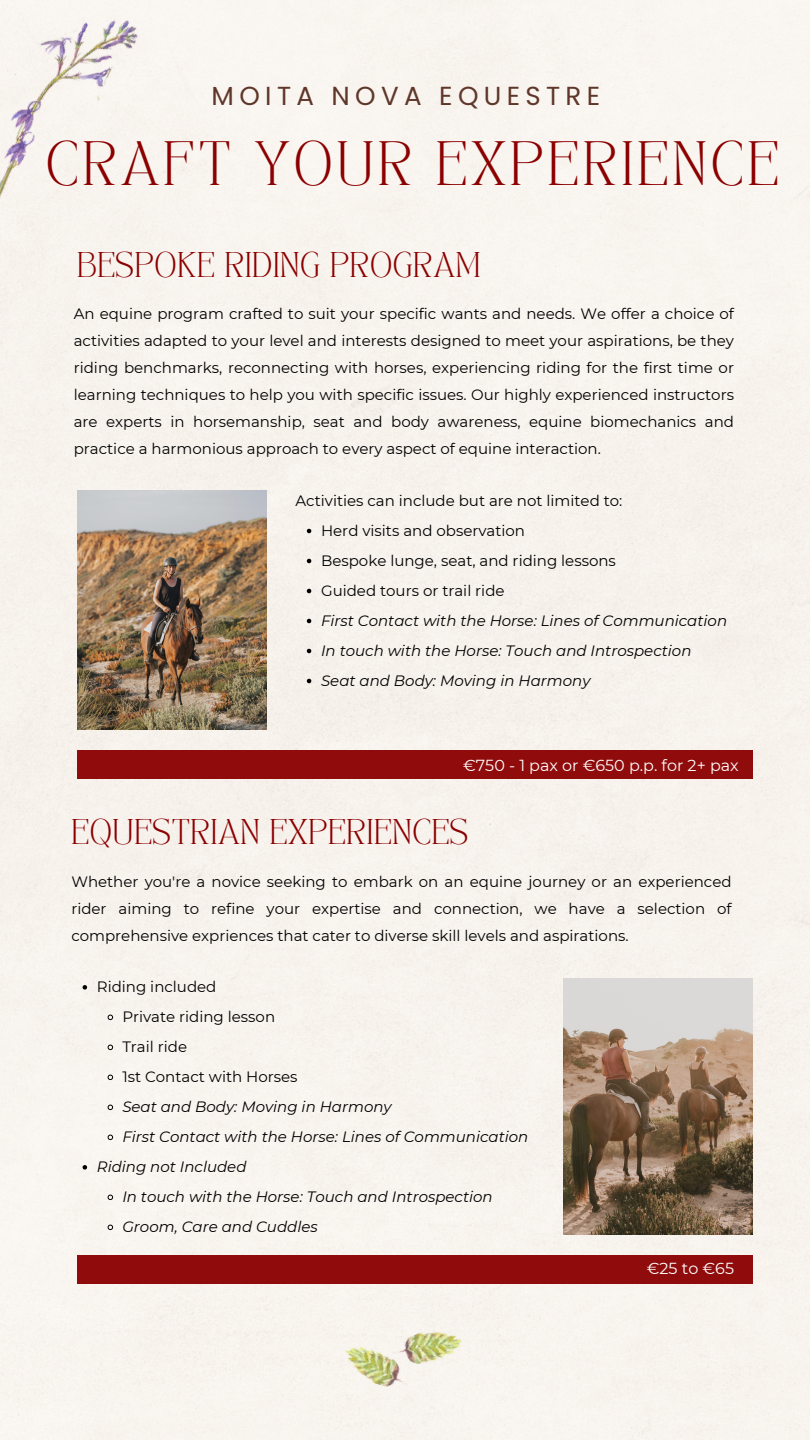
<style>
.page{position:relative;width:810px;height:1440px;background:#f8f3ee}
.page>*{position:absolute;margin:0;border:0;box-sizing:border-box;transform-origin:0 0}
.t1{font:43.8px "TANGARLAND";letter-spacing:.095em;color:#8b0000}
.t2{font:26.1px "Poppins";letter-spacing:.205em;color:#5f372a}
.t3{font:25px "TANGARLAND";letter-spacing:.025em;color:#8b0000}
.t4{font:16px "Montserrat";color:#fff}
.t5{font:15px/27px "Montserrat";color:#000;text-align:justify}
.t6{font:italic 15px "Montserrat";color:#000}
</style>
<div class="page">
<img style="left:77px;top:490px;width:190px;height:240px">
<img style="left:563px;top:978px;width:190px;height:256px">
<div style="left:77px;top:751px;width:676px;height:28px;background:#900c0c"></div>
<img style="left:0;top:0;width:179px;height:251px">
<img style="left:340px;top:1324px;width:36px;height:72px">
<img style="left:376px;top:1318px;width:96px;height:81px">
<svg style="left:307px;top:529px;width:4px;height:4px"></svg>
<svg style="left:307px;top:559px;width:4px;height:4px"></svg>
<svg style="left:307px;top:589px;width:4px;height:4px"></svg>
<svg style="left:307px;top:619px;width:4px;height:4px"></svg>
<svg style="left:307px;top:649px;width:4px;height:4px"></svg>
<svg style="left:307px;top:679px;width:4px;height:4px"></svg>
<div style="left:77px;top:1255px;width:676px;height:28px;background:#900c0c"></div>
<svg style="left:83px;top:985px;width:4px;height:5px"></svg>
<svg style="left:107px;top:1014px;width:7px;height:7px"></svg>
<svg style="left:107px;top:1044px;width:7px;height:7px"></svg>
<svg style="left:107px;top:1074px;width:7px;height:7px"></svg>
<svg style="left:107px;top:1104px;width:7px;height:7px"></svg>
<svg style="left:107px;top:1134px;width:7px;height:7px"></svg>
<svg style="left:83px;top:1165px;width:4px;height:5px"></svg>
<svg style="left:107px;top:1194px;width:7px;height:7px"></svg>
<svg style="left:107px;top:1224px;width:7px;height:7px"></svg>
<h2 class="t2" style="left:212px;top:78px;width:390px">MOITA NOVA EQUESTRE</h2>
<h1 class="t1" style="left:46px;top:141px;width:735px">CRAFT YOUR EXPERIENCE</h1>
<p class="t3" style="left:77px;top:252px;width:405px">BESPOKE RIDING PROGRAM</p>
<h2 class="t5" style="left:74px;top:300px;width:662px">An equine program crafted to suit your specific wants and needs. We offer a choice of activities adapted to your level and interests designed to meet your aspirations, be they riding benchmarks, reconnecting with horses, experiencing riding for the first time or learning techniques to help you with specific issues. Our highly experienced instructors are experts in horsemanship, seat and body awareness, equine biomechanics and practice a harmonious approach to every aspect of equine interaction.</h2>
<p class="t5" style="left:296px;top:487px;width:328px">Activities can include but are not limited to:</p>
<p class="t5" style="left:321px;top:517px;width:206px">Herd visits and observation</p>
<p class="t5" style="left:321px;top:547px;width:296px">Bespoke lunge, seat, and riding lessons</p>
<p class="t5" style="left:321px;top:577px;width:185px">Guided tours or trail ride</p>
<p class="t6" style="left:321px;top:611px;width:408px">First Contact with the Horse: Lines of Communication</p>
<p class="t6" style="left:321px;top:641px;width:372px">In touch with the Horse: Touch and Introspection</p>
<p class="t6" style="left:321px;top:671px;width:271px">Seat and Body: Moving in Harmony</p>
<p class="t4" style="left:463px;top:755px;width:277px">€750 - 1 pax or €650 p.p. for 2+ pax</p>
<p class="t3" style="left:71px;top:819px;width:399px">EQUESTRIAN EXPERIENCES</p>
<p class="t5" style="left:71px;top:868px;width:662px">Whether you're a novice seeking to embark on an equine journey or an experienced rider aiming to refine your expertise and connection, we have a selection of comprehensive expriences that cater to diverse skill levels and aspirations.</p>
<p class="t5" style="left:97px;top:973px;width:121px">Riding included</p>
<p class="t5" style="left:122px;top:1003px;width:154px">Private riding lesson</p>
<p class="t5" style="left:122px;top:1033px;width:66px">Trail ride</p>
<p class="t5" style="left:122px;top:1063px;width:177px">1st Contact with Horses</p>
<p class="t6" style="left:122px;top:1097px;width:271px">Seat and Body: Moving in Harmony</p>
<p class="t6" style="left:122px;top:1127px;width:408px">First Contact with the Horse: Lines of Communication</p>
<p class="t6" style="left:97px;top:1157px;width:151px">Riding not Included</p>
<p class="t6" style="left:122px;top:1187px;width:372px">In touch with the Horse: Touch and Introspection</p>
<p class="t6" style="left:122px;top:1217px;width:197px">Groom, Care and Cuddles</p>
<p class="t4" style="left:647px;top:1258px;width:89px">€25 to €65</p>
</div>
